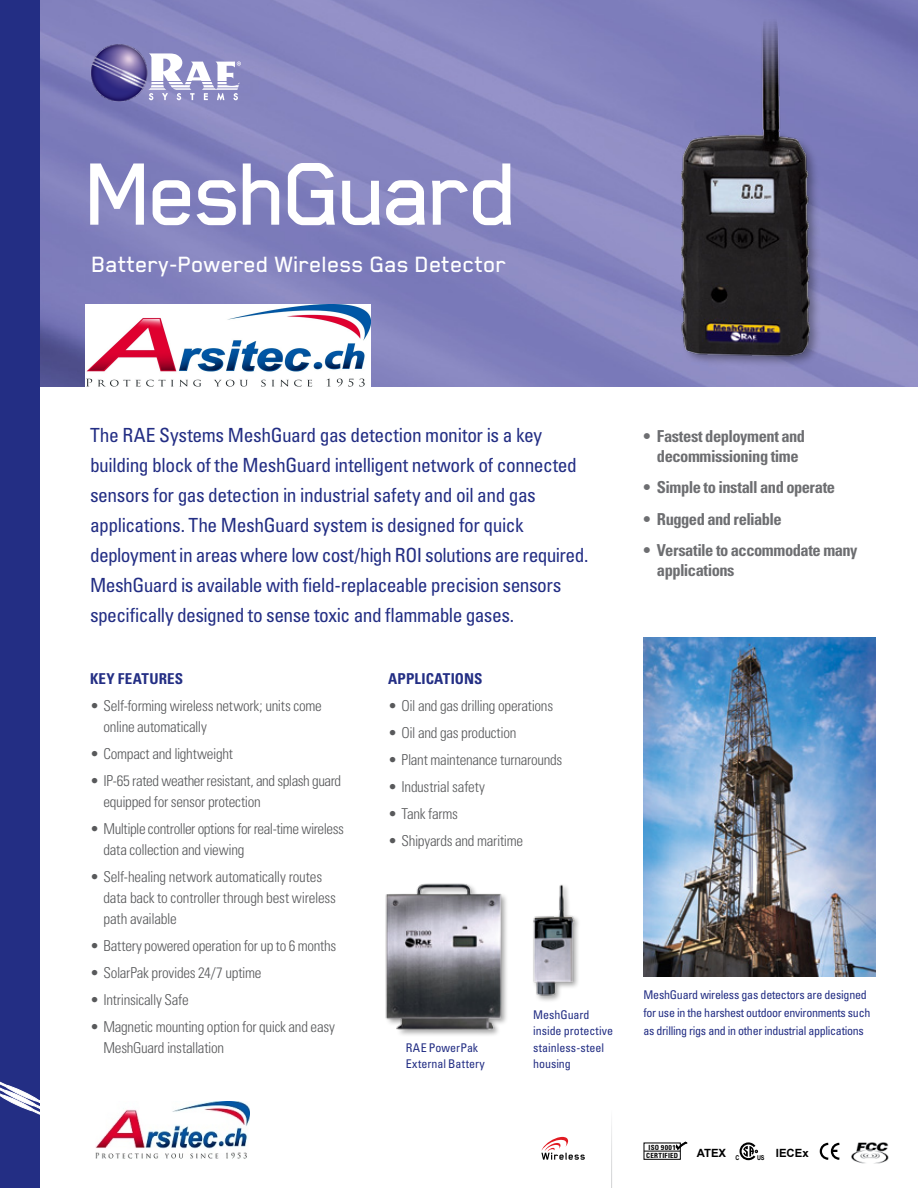
<style>
.page{position:relative;width:918px;height:1188px;background:#fff}
.page>*{position:absolute;margin:0;border:0;box-sizing:border-box;transform-origin:0 0}
.t1{font:500 102px "Blender";letter-spacing:-.04em;color:#fff}
.t2{font:500 25.5px "Blender";color:#fff}
.t3{font:condensed 19.5px/30px "Univers LT Std";letter-spacing:-.025em;color:#232e84}
.t4{font:700 condensed 16.5px/19.5px "Univers LT Std";letter-spacing:-.03em;color:#6d6e71;text-align:center}
.t5{font:300 condensed 15px/21px "Univers LT Std";letter-spacing:-.02em;color:#58595b}
.t6{font:700 condensed 15px "Univers LT Std";letter-spacing:.015em;color:#232e84}
.t7{font:condensed 12px/18px "Univers LT Std";letter-spacing:-.02em;color:#232e84}
.t8{font:condensed 12px/16.5px "Univers LT Std";color:#232e84}
.t9{font:condensed 12px/16.5px "Univers LT Std";letter-spacing:.005em;color:#232e84}
.t10{font:700 11.4px "Arial";color:#000}
.t11{font:700 condensed 7.05px/8.2px "Univers LT Std";letter-spacing:.05em;color:#000;text-align:center}
.t12{font:700 6.6px "Arial Narrow";color:#000}
.t13{font:700 1.95px "Arial";color:#000}
</style>
<div class="page">
<img style="left:40px;top:0;width:878px;height:387px">
<div style="left:0;top:0;width:40px;height:1188px;background:#232e84"></div>
<svg style="left:0;top:1081px;width:40px;height:33px"></svg>
<svg style="left:149px;top:53px;width:92px;height:47px"></svg>
<img style="left:90px;top:44px;width:58px;height:58px">
<svg style="left:541px;top:1137px;width:44px;height:23px"></svg>
<img style="left:644px;top:638px;width:231px;height:338px">
<hr style="left:644px;top:1151px;width:36px;height:1px;background:#000">
<div style="left:644px;top:1142px;width:37px;height:18px;border:1px solid #000"></div>
<svg style="left:675px;top:1142px;width:12px;height:11px"></svg>
<img style="left:852px;top:1142px;width:37px;height:22px">
<svg style="left:819px;top:1142px;width:21px;height:18px"></svg>
<svg style="left:740px;top:1142px;width:18px;height:18px"></svg>
<div style="left:532px;top:883px;width:50px;height:120px;background:#000;opacity:.35"></div>
<img style="left:532px;top:883px;width:45px;height:117px">
<div style="left:385px;top:883px;width:124px;height:154px;background:#000;opacity:.35"></div>
<img style="left:385px;top:883px;width:120px;height:148px">
<div style="left:680px;top:130px;width:142px;height:237px;background:#000;opacity:.35"></div>
<img style="left:677px;top:0;width:137px;height:364px">
<img style="left:85px;top:304px;width:285px;height:83px">
<img style="left:95px;top:1101px;width:154px;height:58px">
<h1 class="t1" style="left:86px;top:140px;width:436px">MeshGuard</h1>
<h2 class="t2" style="left:92px;top:251px;width:416px">Battery-Powered Wireless Gas Detector</h2>
<p class="t3" style="left:90px;top:419px;width:500px">The RAE Systems MeshGuard gas detection monitor is a key building block of the MeshGuard intelligent network of connected sensors for gas detection in industrial safety and oil and gas applications. The MeshGuard system is designed for quick deployment in areas where low cost/high ROI solutions are required.<br>MeshGuard is available with field-replaceable precision sensors specifically designed to sense toxic and flammable gases.</p>
<p class="t4" style="left:644px;top:426px;width:163px">• Fastest deployment and decommissioning time</p>
<p class="t4" style="left:643px;top:477px;width:193px">• Simple to install and operate</p>
<p class="t4" style="left:643px;top:509px;width:140px">• Rugged and reliable</p>
<p class="t4" style="left:657px;top:540px;width:202px;text-align:left;text-indent:-13px">• Versatile to accommodate many applications</p>
<p class="t6" style="left:90px;top:670px;width:93px">Key Features</p>
<p class="t5" style="left:104px;top:695px;width:220px;text-indent:-14px">• Self-forming wireless network; units come online automatically</p>
<p class="t5" style="left:90px;top:743px;width:145px">• Compact and lightweight</p>
<p class="t5" style="left:104px;top:770px;width:239px;text-indent:-14px">• IP-65 rated weather resistant, and splash guard equipped for sensor protection</p>
<p class="t5" style="left:104px;top:818px;width:242px;text-indent:-14px">• Multiple controller options for real-time wireless data collection and viewing</p>
<p class="t5" style="left:104px;top:866px;width:234px;text-indent:-14px">• Self-healing network automatically routes data back to controller through best wireless path available</p>
<p class="t5" style="left:90px;top:935px;width:248px">• Battery powered operation for up to 6 months</p>
<p class="t5" style="left:90px;top:962px;width:173px">• SolarPak provides 24/7 uptime</p>
<p class="t5" style="left:90px;top:989px;width:100px">• Intrinsically Safe</p>
<p class="t5" style="left:104px;top:1016px;width:233px;text-indent:-14px">• Magnetic mounting option for quick and easy<br>MeshGuard installation</p>
<p class="t6" style="left:388px;top:670px;width:94px">Applications</p>
<p class="t5" style="left:388px;top:695px;width:167px">• Oil and gas drilling operations</p>
<p class="t5" style="left:388px;top:722px;width:130px">• Oil and gas production</p>
<p class="t5" style="left:388px;top:749px;width:176px">• Plant maintenance turnarounds</p>
<p class="t5" style="left:388px;top:776px;width:98px">• Industrial safety</p>
<p class="t5" style="left:388px;top:803px;width:72px">• Tank farms</p>
<p class="t5" style="left:388px;top:830px;width:137px">• Shipyards and maritime</p>
<p class="t9" style="left:406px;top:1039px;width:81px">RAE PowerPak<br>External Battery</p>
<p class="t8" style="left:533px;top:1006px;width:82px">MeshGuard inside protective stainless-steel housing</p>
<p class="t7" style="left:644px;top:986px;width:228px">MeshGuard wireless gas detectors are designed for use in the harshest outdoor environments such as drilling rigs and in other industrial applications</p>
<p class="t11" style="left:646px;top:1143px;width:34px">ISO 9001<br>CE RTI FIED</p>
<p class="t13" style="left:756px;top:1150px;width:3px">R</p>
<p class="t12" style="left:736px;top:1153px;width:5px">C</p>
<p class="t12" style="left:757px;top:1153px;width:9px">US</p>
<p class="t10" style="left:697px;top:1146px;width:31px">ATEX</p>
<p class="t10" style="left:776px;top:1146px;width:34px">IECEx</p>
</div>
